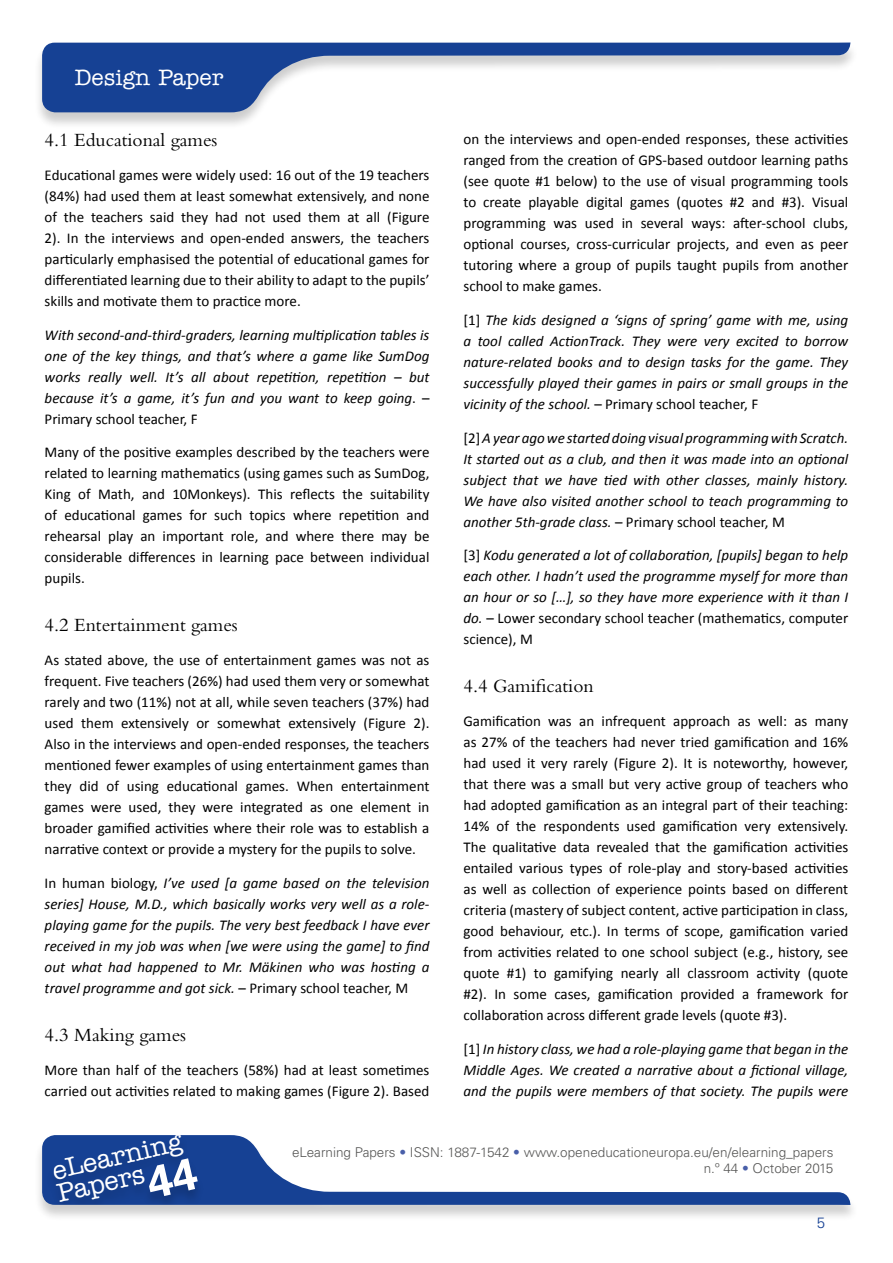
<style>
.page{position:relative;width:893px;height:1263px;background:#fff}
.page>*{position:absolute;margin:0;border:0;box-sizing:border-box;transform-origin:0 0}
.t1{font:500 26.25px/23.1px "American Typewriter Std";color:#fff}
.t2{font:500 22.5px "American Typewriter Std";color:#fff}
.t3{font:19.5px "Bembo Std";color:#000}
.t4{font:15px/21px "Calibri";color:#000;text-align:justify}
.t5{font:italic 15px/21px "Calibri";color:#000;text-align:justify}
.t6{font:300 15px "Univers LT Std";color:#164194}
.t7{font:300 13.5px/16.2px "Univers LT Std";color:#575756;text-align:right}
.s1{font-style:normal}
.s2{font-family:"Univers LT Std";font-weight:700;font-size:45px}
.s3{color:#495fa9}
</style>
<div class="page">
<div style="left:33px;top:1135px;width:825px;height:87px;background:#000;opacity:.2"></div>
<svg style="left:42px;top:1135px;width:808px;height:70px"></svg>
<div style="left:46px;top:1135px;width:159px;height:70px;background:#153e8f"></div>
<div style="left:33px;top:42px;width:825px;height:87px;background:#000;opacity:.2"></div>
<svg style="left:42px;top:43px;width:808px;height:69px"></svg>
<h2 class="t2" style="left:75px;top:65px;width:150px">Design Paper</h2>
<h3 class="t3" style="left:45px;top:129px;width:174px">4.1 Educational games</h3>
<p class="t4" style="left:45px;top:164px;width:386px">Educational games were widely used: 16 out of the 19 teachers (84%) had used them at least somewhat extensively, and none of the teachers said they had not used them at all (Figure 2). In the interviews and open-ended answers, the teachers particularly emphasised the potential of educational games for differentiated learning due to their ability to adapt to the pupils’ skills and motivate them to practice more.</p>
<p class="t5" style="left:45px;top:323px;width:386px">With second-and-third-graders, learning multiplication tables is one of the key things, and that’s where a game like SumDog works really well. It’s all about repetition, repetition – but because it’s a game, it’s fun and you want to keep going<span class="s1">. – Primary school teacher, F</span></p>
<p class="t4" style="left:45px;top:442px;width:386px">Many of the positive examples described by the teachers were related to learning mathematics (using games such as SumDog, King of Math, and 10Monkeys). This reflects the suitability of educational games for such topics where repetition and rehearsal play an important role, and where there may be considerable differences in learning pace between individual pupils.</p>
<h3 class="t3" style="left:45px;top:614px;width:195px">4.2 Entertainment games</h3>
<p class="t4" style="left:45px;top:650px;width:386px">As stated above, the use of entertainment games was not as frequent. Five teachers (26%) had used them very or somewhat rarely and two (11%) not at all, while seven teachers (37%) had used them extensively or somewhat extensively (Figure 2).<br>Also in the interviews and open-ended responses, the teachers mentioned fewer examples of using entertainment games than they did of using educational games. When entertainment games were used, they were integrated as one element in broader gamified activities where their role was to establish a narrative context or provide a mystery for the pupils to solve.</p>
<p class="t5" style="left:45px;top:872px;width:386px"><span class="s1">In human biology,</span> I’ve used [a game based on the television series] House, M.D., which basically works very well as a role&shy;playing game for the pupils. The very best feedback I have ever received in my job was when [we were using the game] to find out what had happened to Mr. Mäkinen who was hosting a travel programme and got sick. <span class="s1">– Primary school teacher, M</span></p>
<h3 class="t3" style="left:45px;top:1023px;width:143px">4.3 Making games</h3>
<p class="t4" style="left:45px;top:1059px;width:386px">More than half of the teachers (58%) had at least sometimes carried out activities related to making games (Figure 2). Based</p>
<p class="t4" style="left:463px;top:129px;width:386px">on the interviews and open-ended responses, these activities ranged from the creation of GPS-based outdoor learning paths (see quote #1 below) to the use of visual programming tools to create playable digital games (quotes #2 and #3). Visual programming was used in several ways: after-school clubs, optional courses, cross-curricular projects, and even as peer tutoring where a group of pupils taught pupils from another school to make games.</p>
<p class="t5" style="left:463px;top:309px;width:386px"><span class="s1">[1]</span> The kids designed a ‘signs of spring’ game with me, using a tool called ActionTrack. They were very excited to borrow nature-related books and to design tasks for the game. They successfully played their games in pairs or small groups in the vicinity of the school. <span class="s1">– Primary school teacher, F</span></p>
<p class="t5" style="left:463px;top:427px;width:386px"><span class="s1">[2]</span> A year ago we started doing visual programming with Scratch.<br>It started out as a club, and then it was made into an optional subject that we have tied with other classes, mainly history.<br>We have also visited another school to teach programming to another 5th-grade class. <span class="s1">– Primary school teacher, M</span></p>
<p class="t5" style="left:463px;top:544px;width:386px"><span class="s1">[3]</span> Kodu generated a lot of collaboration, [pupils] began to help each other. I hadn’t used the programme myself for more than an hour or so […], so they have more experience with it than I do. <span class="s1">– Lower secondary school teacher (mathematics, computer science), M</span></p>
<h3 class="t3" style="left:463px;top:675px;width:132px">4.4 Gamification</h3>
<p class="t4" style="left:463px;top:711px;width:386px">Gamification was an infrequent approach as well: as many as 27% of the teachers had never tried gamification and 16% had used it very rarely (Figure 2). It is noteworthy, however, that there was a small but very active group of teachers who had adopted gamification as an integral part of their teaching:<br>14% of the respondents used gamification very extensively.<br>The qualitative data revealed that the gamification activities entailed various types of role-play and story-based activities as well as collection of experience points based on different criteria (mastery of subject content, active participation in class, good behaviour, etc.). In terms of scope, gamification varied from activities related to one school subject (e.g., history, see quote #1) to gamifying nearly all classroom activity (quote #2). In some cases, gamification provided a framework for collaboration across different grade levels (quote #3).</p>
<p class="t5" style="left:463px;top:1038px;width:386px"><span class="s1">[1]</span> In history class, we had a role-playing game that began in the Middle Ages. We created a narrative about a fictional village, and the pupils were members of that society. The pupils were</p>
<h1 class="t1" style="left:50px;top:1160px;width:141px;rotate:-13deg">eLearning<br>Papers<span class="s2">44</span></h1>
<p class="t7" style="left:292px;top:1144px;width:543px">eLearning Papers <span class="s3">•</span> ISSN: 1887-1542 <span class="s3">•</span> www.openeducationeuropa.eu/en/elearning_papers n.º 44 <span class="s3">•</span> October 2015</p>
<p class="t6" style="left:817px;top:1214px;width:10px">5</p>
</div>
